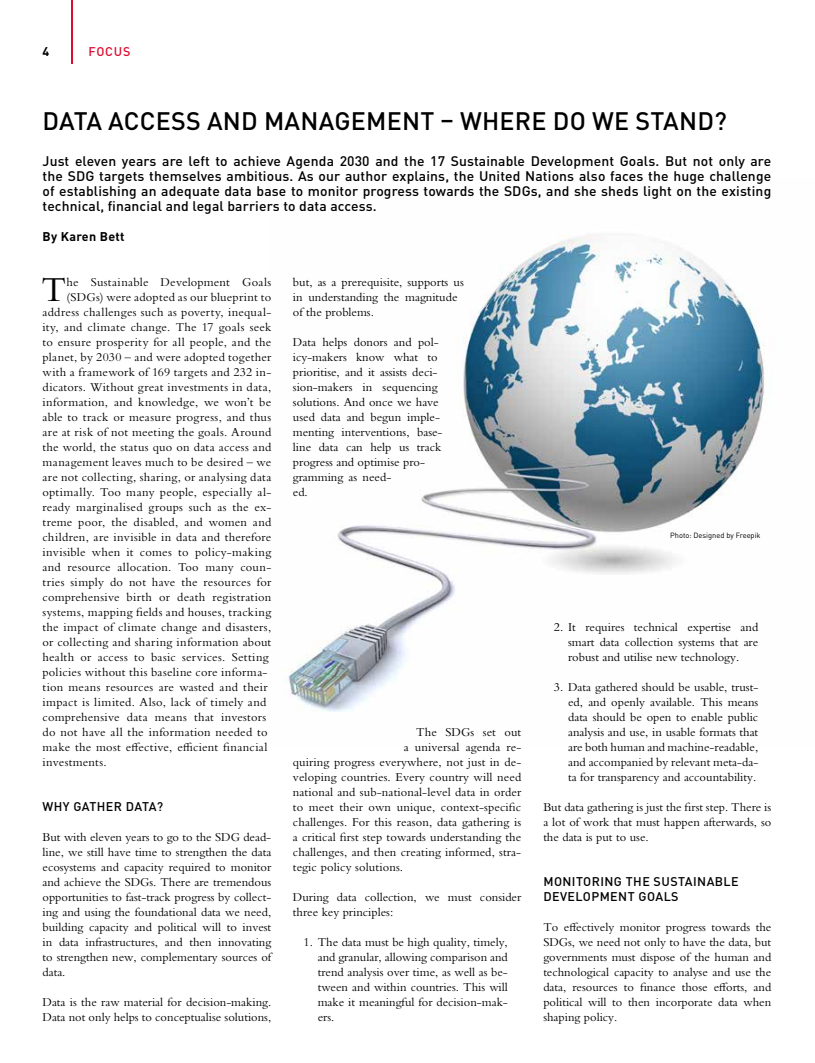
<style>
.page{position:relative;width:815px;height:1063px;background:#fff}
.page>*{position:absolute;margin:0;border:0;box-sizing:border-box;transform-origin:0 0}
.t1{font:36.62px "Bembo Std";color:#000}
.t2{font:500 25px "DIN Pro";letter-spacing:.01em;color:#000}
.t3{font:500 13.75px/15px "DIN Pro";letter-spacing:.01em;color:#000;text-align:justify}
.t4{font:12.5px/15px "Bembo Std";letter-spacing:.01em;color:#000;text-align:justify}
.t5{font:12.5px "Bembo Std";letter-spacing:.03em;color:#000}
.t6{font:500 12.5px/15px "DIN Pro";letter-spacing:.035em;color:#000}
.t7{font:700 12.5px "DIN Pro";letter-spacing:.025em;color:#000}
.t8{font:500 12.5px "DIN Pro";letter-spacing:.06em;color:#dd0b2f}
.t9{font:7.5px "DIN Pro";color:#000}
</style>
<div class="page">
<hr style="left:71px;top:0;width:2px;height:64px;background:#dd0b2f">
<img style="left:283px;top:235px;width:485px;height:477px">
<p class="t7" style="left:43px;top:43px;width:8px">4</p>
<p class="t8" style="left:89px;top:43px;width:43px">FOCUS</p>
<h2 class="t2" style="left:43px;top:104px;width:686px">DATA ACCESS AND MANAGEMENT – WHERE DO WE STAND?</h2>
<p class="t3" style="left:43px;top:153px;width:730px">Just eleven years are left to achieve Agenda 2030 and the 17 Sustainable Development Goals. But not only are the SDG targets themselves ambitious. As our author explains, the United Nations also faces the huge challenge of establishing an adequate data base to monitor progress towards the SDGs, and she sheds light on the existing technical, financial and legal barriers to data access.</p>
<p class="t7" style="left:43px;top:228px;width:84px">By Karen Bett</p>
<h1 class="t1" style="left:41px;top:268px;width:26px">T</h1>
<p class="t4" style="left:67px;top:275px;width:206px">he Sustainable Development Goals</p>
<p class="t4" style="left:293px;top:275px;width:172px;text-align:left">but, as a prerequisite, supports us in understanding the magnitude of the problems.</p>
<p class="t4" style="left:293px;top:335px;width:151px;text-align:left">Data helps donors and pol&shy;icy-makers know what to prioritise, and it assists deci&shy;sion-makers in sequencing solutions. And once we have used data and begun imple&shy;menting interventions, base&shy;line data can help us track progress and optimise pro&shy;gramming as need-<br>ed.</p>
<p class="t4" style="left:67px;top:290px;width:206px">(SDGs) were adopted as our blueprint to</p>
<p class="t4" style="left:43px;top:305px;width:230px">address challenges such as poverty, inequal-</p>
<p class="t5" style="left:43px;top:320px;width:230px">ity, and climate change. The 17 goals seek</p>
<p class="t4" style="left:43px;top:335px;width:230px">to ensure prosperity for all people, and the</p>
<p class="t4" style="left:43px;top:350px;width:230px">planet, by 2030 – and were adopted together</p>
<p class="t4" style="left:43px;top:365px;width:230px">with a framework of 169 targets and 232 in-</p>
<p class="t4" style="left:43px;top:380px;width:230px">dicators. Without great investments in data,</p>
<p class="t4" style="left:43px;top:395px;width:230px">information, and knowledge, we won’t be</p>
<p class="t4" style="left:43px;top:410px;width:230px">able to track or measure progress, and thus</p>
<p class="t4" style="left:43px;top:425px;width:230px">are at risk of not meeting the goals. Around</p>
<p class="t4" style="left:43px;top:440px;width:230px">the world, the status quo on data access and</p>
<p class="t4" style="left:43px;top:455px;width:230px">management leaves much to be desired – we</p>
<p class="t5" style="left:43px;top:470px;width:230px">are not collecting, sharing, or analysing data</p>
<p class="t4" style="left:43px;top:485px;width:230px">optimally. Too many people, especially al-</p>
<p class="t4" style="left:43px;top:500px;width:230px">ready marginalised groups such as the ex-</p>
<p class="t4" style="left:43px;top:515px;width:230px">treme poor, the disabled, and women and</p>
<p class="t4" style="left:43px;top:530px;width:230px">children, are invisible in data and therefore</p>
<p class="t4" style="left:43px;top:545px;width:230px">invisible when it comes to policy-making</p>
<p class="t4" style="left:43px;top:560px;width:230px">and resource allocation. Too many coun-</p>
<p class="t4" style="left:43px;top:575px;width:230px">tries simply do not have the resources for</p>
<p class="t4" style="left:43px;top:590px;width:230px">comprehensive birth or death registration</p>
<p class="t5" style="left:43px;top:605px;width:230px">systems, mapping fields and houses, tracking</p>
<p class="t5" style="left:43px;top:620px;width:230px">the impact of climate change and disasters,</p>
<p class="t4" style="left:43px;top:635px;width:230px">or collecting and sharing information about</p>
<p class="t4" style="left:43px;top:650px;width:228px">health or access to basic services. Setting</p>
<p class="t4" style="left:43px;top:665px;width:227px">policies without this baseline core informa-</p>
<p class="t4" style="left:43px;top:680px;width:227px">tion means resources are wasted and their</p>
<p class="t4" style="left:43px;top:695px;width:225px">impact is limited. Also, lack of timely and</p>
<p class="t4" style="left:43px;top:710px;width:225px">comprehensive data means that investors</p>
<p class="t4" style="left:43px;top:725px;width:227px">do not have all the information needed to</p>
<p class="t4" style="left:43px;top:740px;width:226px">make the most effective, efficient financial</p>
<p class="t4" style="left:43px;top:755px;width:66px">investments.</p>
<p class="t6" style="left:43px;top:799px;width:122px">WHY GATHER DATA?</p>
<p class="t4" style="left:43px;top:830px;width:230px">But with eleven years to go to the SDG dead&shy;line, we still have time to strengthen the data ecosystems and capacity required to monitor and achieve the SDGs. There are tremendous opportunities to fast-track progress by collect&shy;ing and using the foundational data we need, building capacity and political will to invest in data infrastructures, and then innovating to strengthen new, complementary sources of data.</p>
<p class="t4" style="left:43px;top:995px;width:230px">Data is the raw material for decision-making.<br>Data not only helps to conceptualise solutions,</p>
<p class="t9" style="left:670px;top:530px;width:92px">Photo: Designed by Freepik</p>
<p class="t4" style="left:568px;top:620px;width:192px;text-indent:-14px">2. It requires technical expertise and smart data collection systems that are robust and utilise new technology.</p>
<p class="t4" style="left:568px;top:680px;width:192px;text-indent:-14px">3. Data gathered should be usable, trust&shy;ed, and openly available. This means data should be open to enable public analysis and use, in usable formats that are both human and machine-readable, and accompanied by relevant meta-da&shy;ta for transparency and accountability.</p>
<p class="t4" style="left:543px;top:800px;width:229px">But data gathering is just the first step. There is a lot of work that must happen afterwards, so the data is put to use.</p>
<p class="t6" style="left:543px;top:874px;width:197px">MONITORING THE SUSTAINABLE<br>DEVELOPMENT GOALS</p>
<p class="t4" style="left:543px;top:920px;width:229px">To effectively monitor progress towards the SDGs, we need not only to have the data, but governments must dispose of the human and technological capacity to analyse and use the data, resources to finance those efforts, and political will to then incorporate data when shaping policy.</p>
<p class="t4" style="left:416px;top:725px;width:107px">The SDGs set out</p>
<p class="t4" style="left:404px;top:740px;width:119px">a universal agenda re-</p>
<p class="t4" style="left:293px;top:755px;width:230px">quiring progress everywhere, not just in de-</p>
<p class="t4" style="left:293px;top:770px;width:230px">veloping countries. Every country will need</p>
<p class="t4" style="left:293px;top:785px;width:230px">national and sub-national-level data in order</p>
<p class="t4" style="left:293px;top:800px;width:230px">to meet their own unique, context-specific</p>
<p class="t4" style="left:293px;top:815px;width:230px">challenges. For this reason, data gathering is</p>
<p class="t4" style="left:293px;top:830px;width:230px">a critical first step towards understanding the</p>
<p class="t4" style="left:293px;top:845px;width:230px">challenges, and then creating informed, stra-</p>
<p class="t4" style="left:293px;top:860px;width:112px">tegic policy solutions.</p>
<p class="t4" style="left:293px;top:890px;width:230px">During data collection, we must consider three key principles:</p>
<p class="t4" style="left:318px;top:935px;width:192px;text-indent:-14px">1. The data must be high quality, timely, and granular, allowing comparison and trend analysis over time, as well as be&shy;tween and within countries. This will make it meaningful for decision-mak&shy;ers.</p>
</div>
